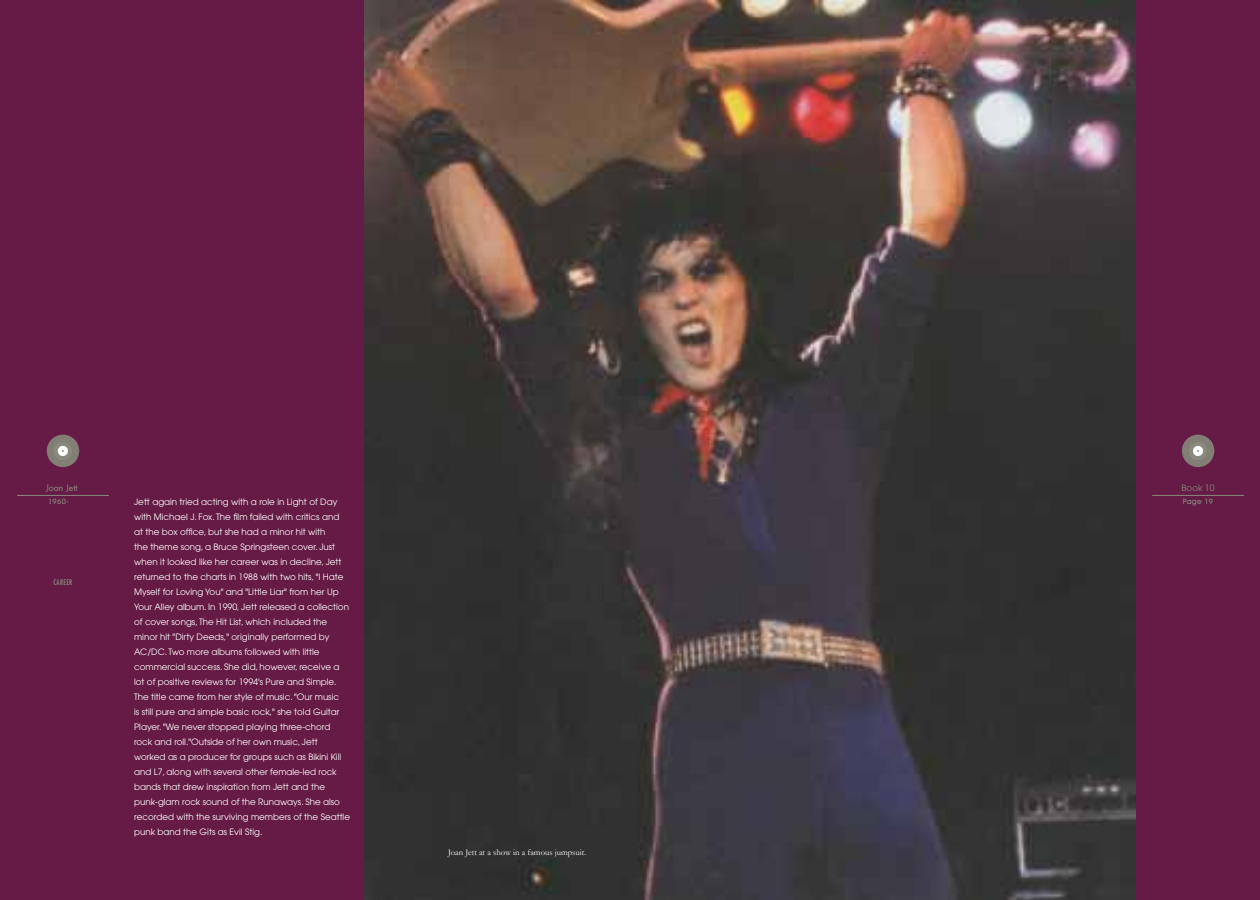
<style>
.page{position:relative;width:1260px;height:900px;background:#fff}
.page>*{position:absolute;margin:0;border:0;box-sizing:border-box;transform-origin:0 0}
.t1{font:8.75px/15px "Avant Garde";color:#fff}
.t2{font:8.75px "Garamond";color:#fff}
.t3{font:8.75px "Futura";color:#878a7c}
.t4{font:8.75px "Avant Garde";color:#878a7c}
.t5{font:500 7.5px "Avant Garde IT Cby BT";letter-spacing:.04em;color:#878a7c}
.t6{font:condensed 7.5px "Futura";letter-spacing:.04em;color:#878a7c}
.s1{color:#651b45}
</style>
<div class="page">
<div style="left:0;top:0;width:371px;height:900px;background:#651b45"></div>
<img style="left:365px;top:0;width:771px;height:900px">
<div style="left:1136px;top:0;width:124px;height:900px;background:#651b45"></div>
<svg style="left:47px;top:435px;width:32px;height:32px"></svg>
<hr style="left:17px;top:495px;width:92px;height:1px;background:#878a7c">
<hr style="left:1152px;top:495px;width:92px;height:1px;background:#878a7c">
<svg style="left:1183px;top:435px;width:31px;height:32px"></svg>
<p class="t3" style="left:46px;top:482px;width:33px">Joan Jett</p>
<p class="t5" style="left:48px;top:497px;width:29px">1960-<span class="s1">m</span></p>
<p class="t6" style="left:54px;top:577px;width:20px">CAREER</p>
<p class="t1" style="left:134px;top:494px;width:217px">Jett again tried acting with a role in Light of Day with Michael J. Fox. The film failed with critics and at the box office, but she had a minor hit with<br>the theme song, a Bruce Springsteen cover. Just when it looked like her career was in decline, Jett returned to the charts in 1988 with two hits, "I Hate Myself for Loving You" and "Little Liar" from her Up Your Alley album. In 1990, Jett released a collection of cover songs, The Hit List, which included the minor hit "Dirty Deeds," originally performed by AC/DC. Two more albums followed with little commercial success. She did, however, receive a lot of positive reviews for 1994's Pure and Simple.<br>The title came from her style of music. "Our music<br>is still pure and simple basic rock," she told Guitar Player. "We never stopped playing three-chord rock and roll."Outside of her own music, Jett worked as a producer for groups such as Bikini Kill and L7, along with several other female-led rock bands that drew inspiration from Jett and the punk-glam rock sound of the Runaways. She also recorded with the surviving members of the Seattle punk band the Gits as Evil Stig.</p>
<p class="t2" style="left:448px;top:847px;width:140px">Joan Jett at a show in a famous jumpsuit.</p>
<p class="t4" style="left:1182px;top:483px;width:34px">Book 10</p>
<p class="t5" style="left:1183px;top:497px;width:32px">Page 19</p>
</div>
